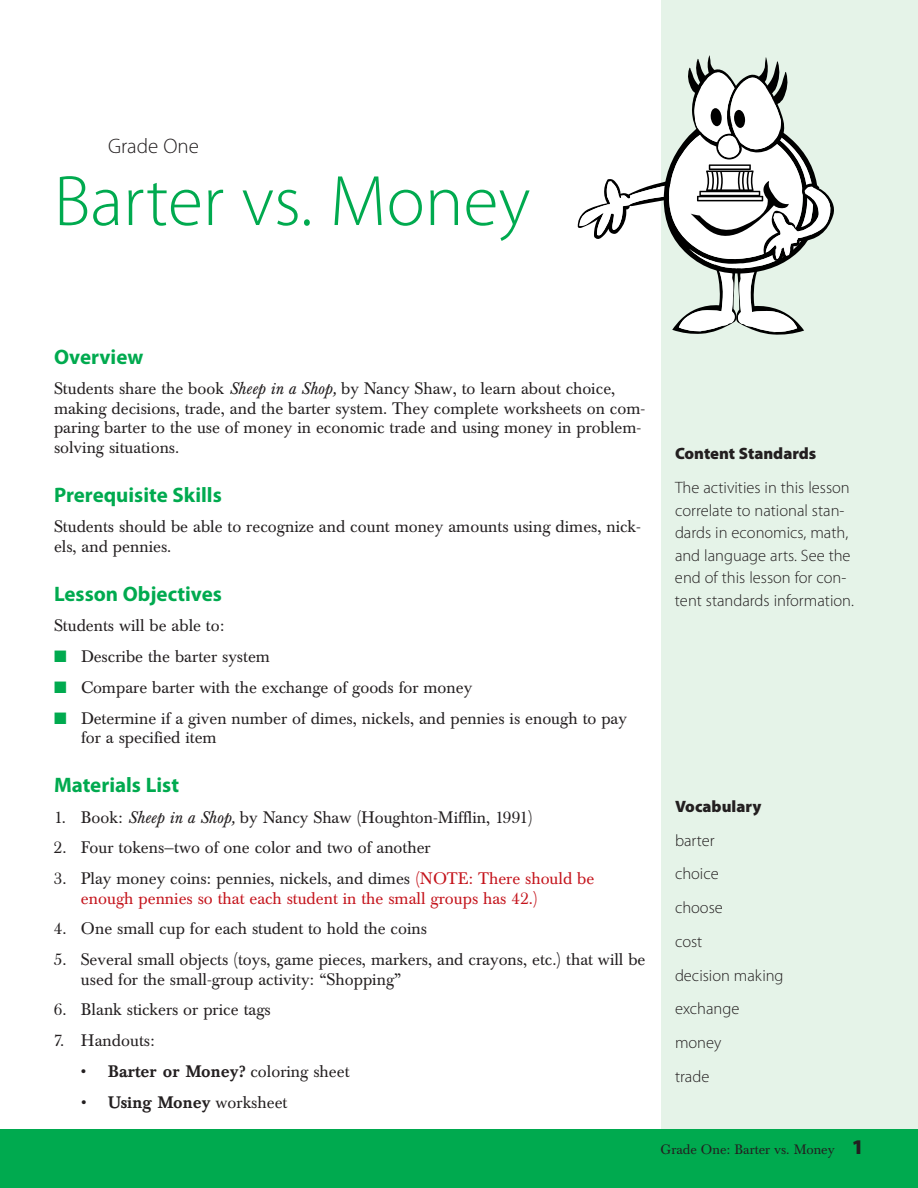
<style>
.page{position:relative;width:918px;height:1188px;background:#fff}
.page>*{position:absolute;margin:0;border:0;box-sizing:border-box;transform-origin:0 0}
.t1{font:300 72px "Myriad Pro";color:#00aa4f}
.t2{font:700 21px "Myriad Pro";color:#00aa4f}
.t3{font:300 21px "Myriad Pro";color:#231f20}
.t4{font:16.5px/19.5px "Baskerville BE";color:#231f20}
.t5{font:300 16.5px/33.8px "Myriad Pro";color:#231f20}
.t6{font:16.5px/19.5px "Baskerville BE";color:#c4131b}
.t7{font:900 16.5px "Myriad Pro";color:#231f20}
.t8{font:13.5px "Baskerville BE";color:#231f20}
.s1{font-style:italic}
.s2{color:#00aa4f}
.s3{color:#231f20}
.s4{font-weight:500}
.s5{font-family:"Myriad Pro";font-weight:900;font-size:21px}
</style>
<div class="page">
<div style="left:662px;top:0;width:256px;height:1188px;background:#e5f3e8"></div>
<div style="left:0;top:1130px;width:918px;height:58px;background:#00aa4f"></div>
<svg style="left:578px;top:55px;width:256px;height:280px"></svg>
<p class="t3" style="left:108px;top:138px;width:93px">Grade One</p>
<h1 class="t1" style="left:54px;top:174px;width:478px">Barter vs. Money</h1>
<p class="t2" style="left:54px;top:349px;width:91px">Overview</p>
<p class="t4" style="left:54px;top:381px;width:593px">Students share the book <span class="s1">Sheep in a Shop,</span> by Nancy Shaw, to learn about choice, making decisions, trade, and the barter system. They complete worksheets on com&shy;paring barter to the use of money in economic trade and using money in problem&shy;solving situations.</p>
<p class="t2" style="left:54px;top:487px;width:169px">Prerequisite Skills</p>
<p class="t4" style="left:54px;top:519px;width:588px">Students should be able to recognize and count money amounts using dimes, nick&shy;els, and pennies.</p>
<p class="t2" style="left:54px;top:586px;width:169px">Lesson Objectives</p>
<p class="t4" style="left:54px;top:618px;width:172px">Students will be able to:</p>
<p class="t4" style="left:54px;top:649px;width:217px"><span class="s2">■</span> Describe the barter system</p>
<p class="t4" style="left:54px;top:679px;width:420px"><span class="s2">■</span> Compare barter with the exchange of goods for money</p>
<p class="t4" style="left:81px;top:710px;width:548px;text-indent:-27px"><span class="s2">■</span> Determine if a given number of dimes, nickels, and pennies is enough to pay for a specified item</p>
<p class="t2" style="left:54px;top:777px;width:127px">Materials List</p>
<p class="t4" style="left:54px;top:809px;width:481px">1. Book: <span class="s1">Sheep in a Shop,</span> by Nancy Shaw (Houghton-Mifflin, 1991)</p>
<p class="t4" style="left:54px;top:840px;width:378px">2. Four tokens—two of one color and two of another</p>
<p class="t6" style="left:81px;top:871px;width:515px;text-indent:-27px"><span class="s3">3. Play money coins: pennies, nickels, and dimes</span> (NOTE: There should be enough pennies so that each student in the small groups has 42.)</p>
<p class="t4" style="left:54px;top:921px;width:375px">4. One small cup for each student to hold the coins</p>
<p class="t4" style="left:81px;top:952px;width:566px;text-indent:-27px">5. Several small objects (toys, game pieces, markers, and crayons, etc.) that will be used for the small-group activity: “Shopping”</p>
<p class="t4" style="left:54px;top:1002px;width:218px">6. Blank stickers or price tags</p>
<p class="t4" style="left:54px;top:1033px;width:102px">7. Handouts:</p>
<p class="t4" style="left:81px;top:1063px;width:270px">• <span class="s4">Barter or Money?</span> coloring sheet</p>
<p class="t4" style="left:81px;top:1094px;width:208px">• <span class="s4">Using Money</span> worksheet</p>
<p class="t7" style="left:675px;top:448px;width:143px">Content Standards</p>
<p class="t5" style="left:675px;top:478px;width:180px;line-height:22.5px">The activities in this lesson correlate to national stan&shy;dards in economics, math, and language arts. See the end of this lesson for con&shy;tent standards information.</p>
<p class="t7" style="left:675px;top:800px;width:88px">Vocabulary</p>
<p class="t5" style="left:675px;top:824px;width:110px">barter<br>choice<br>choose<br>cost<br>decision making exchange money<br>trade</p>
<p class="t8" style="left:661px;top:1144px;width:205px">Grade One: Barter vs. Money <span class="s5">1</span></p>
</div>
